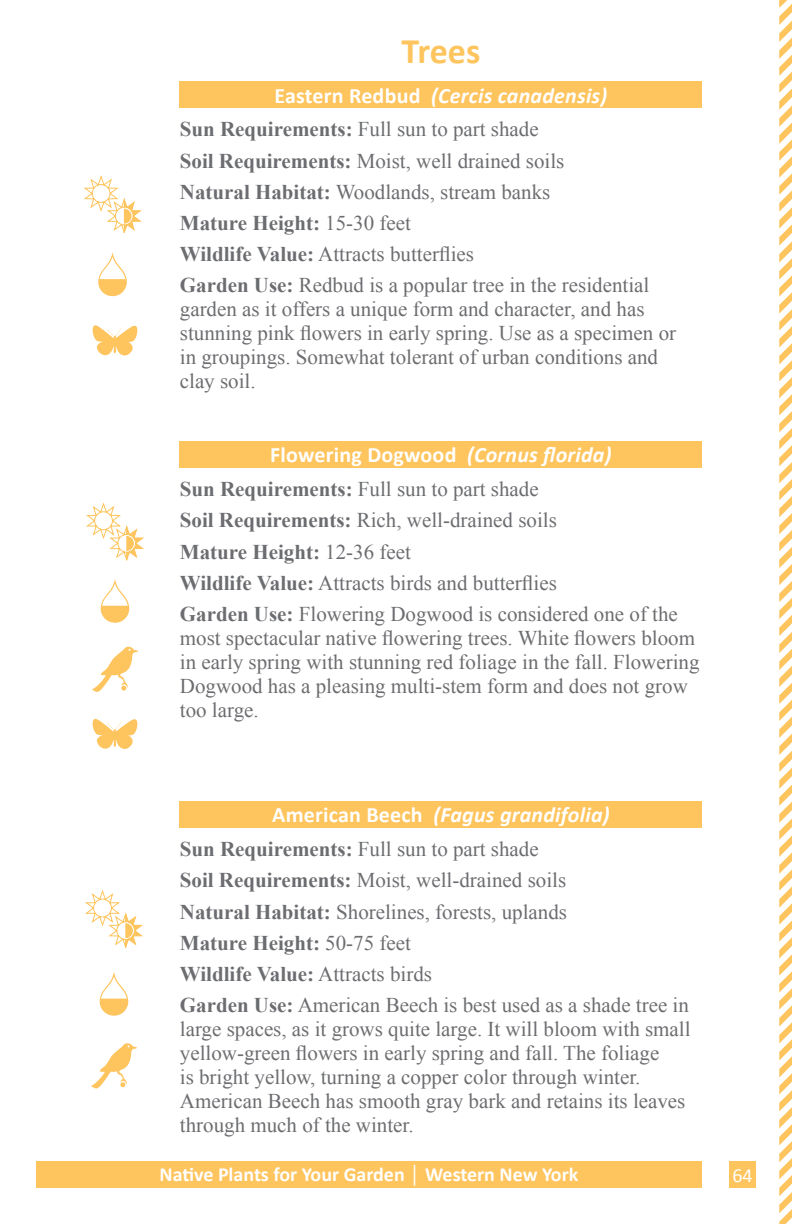
<style>
.page{position:relative;width:792px;height:1224px;background:#fff}
.page>*{position:absolute;margin:0;border:0;box-sizing:border-box;transform-origin:0 0}
.t1{font:700 36px "Calibri";letter-spacing:-.005em;color:#fec45d}
.Plant_Headings{font:italic 700 22px "Calibri";letter-spacing:.01em;color:#fff}
.Plant_Headings-2{font:700 22px "Calibri";letter-spacing:.01em;color:#fff}
.sections{font:21px/24px "Times New Roman";color:#6c6d70}
.sections-2{font:700 21px "Times New Roman";color:#6c6d70}
.t2{font:700 20px "Calibri";color:#fff}
.t3{font:20px "Calibri";color:#fff}
.s1{font-style:normal}
.s2{font-weight:700}
.s3{font-weight:400}
.s4{font-style:italic}
.s5{font-size:22px}
</style>
<div class="page">
<svg style="left:779px;top:0;width:13px;height:1224px"></svg>
<div style="left:36px;top:1161px;width:666px;height:27px;background:#fec45d"></div>
<div style="left:729px;top:1161px;width:27px;height:27px;background:#fec45d"></div>
<svg style="left:92px;top:647px;width:46px;height:45px"></svg>
<svg style="left:91px;top:1043px;width:46px;height:46px"></svg>
<svg style="left:85px;top:890px;width:58px;height:58px"></svg>
<svg style="left:86px;top:503px;width:58px;height:58px"></svg>
<svg style="left:84px;top:175px;width:57px;height:58px"></svg>
<svg style="left:92px;top:718px;width:45px;height:31px"></svg>
<svg style="left:92px;top:325px;width:45px;height:31px"></svg>
<div style="left:180px;top:801px;width:522px;height:27px;background:#fec45d"></div>
<div style="left:180px;top:81px;width:522px;height:27px;background:#fec45d"></div>
<div style="left:180px;top:441px;width:522px;height:27px;background:#fec45d"></div>
<svg style="left:98px;top:252px;width:29px;height:44px"></svg>
<svg style="left:101px;top:579px;width:28px;height:44px"></svg>
<svg style="left:100px;top:972px;width:28px;height:44px"></svg>
<p class="t1" style="left:401px;top:28px;width:80px">Trees</p>
<p class="Plant_Headings" style="left:274px;top:81px;width:334px"><span class="s1">Eastern Redbud</span> (Cercis canadensis)</p>
<p class="sections" style="left:180px;top:117px;width:360px"><span class="s2">Sun Requirements:</span> Full sun to part shade</p>
<p class="sections" style="left:180px;top:148px;width:386px"><span class="s2">Soil Requirements:</span> Moist, well drained soils</p>
<p class="sections" style="left:180px;top:179px;width:372px"><span class="s2">Natural Habitat:</span> Woodlands, stream banks</p>
<p class="sections-2" style="left:180px;top:208px;width:233px">Mature Height: <span class="s3">15-30 feet</span></p>
<p class="sections" style="left:180px;top:242px;width:296px"><span class="s2">Wildlife Value:</span> Attracts butterflies</p>
<p class="sections" style="left:180px;top:273px;width:498px"><span class="s2">Garden Use:</span> Redbud is a popular tree in the residential garden as it offers a unique form and character, and has stunning pink flowers in early spring. Use as a specimen or in groupings. Somewhat tolerant of urban conditions and clay soil.</p>
<p class="Plant_Headings-2" style="left:270px;top:441px;width:343px">Flowering Dogwood <span class="s4">(Cornus florida)</span></p>
<p class="sections" style="left:180px;top:477px;width:360px"><span class="s2">Sun Requirements:</span> Full sun to part shade</p>
<p class="sections" style="left:180px;top:508px;width:379px"><span class="s2">Soil Requirements:</span> Rich, well-drained soils</p>
<p class="sections-2" style="left:180px;top:537px;width:233px">Mature Height: <span class="s3">12-36 feet</span></p>
<p class="sections" style="left:180px;top:570px;width:379px"><span class="s2">Wildlife Value:</span> Attracts birds and butterflies</p>
<p class="sections" style="left:180px;top:602px;width:521px"><span class="s2">Garden Use:</span> Flowering Dogwood is considered one of the most spectacular native flowering trees. White flowers bloom in early spring with stunning red foliage in the fall. Flowering Dogwood has a pleasing multi-stem form and does not grow too large.</p>
<p class="Plant_Headings" style="left:272px;top:801px;width:339px"><span class="s1">American Beech</span> (Fagus grandifolia)</p>
<p class="sections" style="left:180px;top:837px;width:360px"><span class="s2">Sun Requirements:</span> Full sun to part shade</p>
<p class="sections" style="left:180px;top:868px;width:388px"><span class="s2">Soil Requirements:</span> Moist, well-drained soils</p>
<p class="sections" style="left:180px;top:899px;width:389px"><span class="s2">Natural Habitat:</span> Shorelines, forests, uplands</p>
<p class="sections-2" style="left:180px;top:928px;width:233px">Mature Height: <span class="s3">50-75 feet</span></p>
<p class="sections-2" style="left:180px;top:959px;width:254px">Wildlife Value: <span class="s3">Attracts birds</span></p>
<p class="sections" style="left:180px;top:993px;width:512px"><span class="s2">Garden Use:</span> American Beech is best used as a shade tree in large spaces, as it grows quite large. It will bloom with small yellow-green flowers in early spring and fall. The foliage<br>is bright yellow, turning a copper color through winter.<br>American Beech has smooth gray bark and retains its leaves through much of the winter.</p>
<p class="t2" style="left:160px;top:1162px;width:420px">Native Plants for Your Garden <span class="s5">│</span> Western New York</p>
<p class="t3" style="left:732px;top:1163px;width:22px">64</p>
</div>
